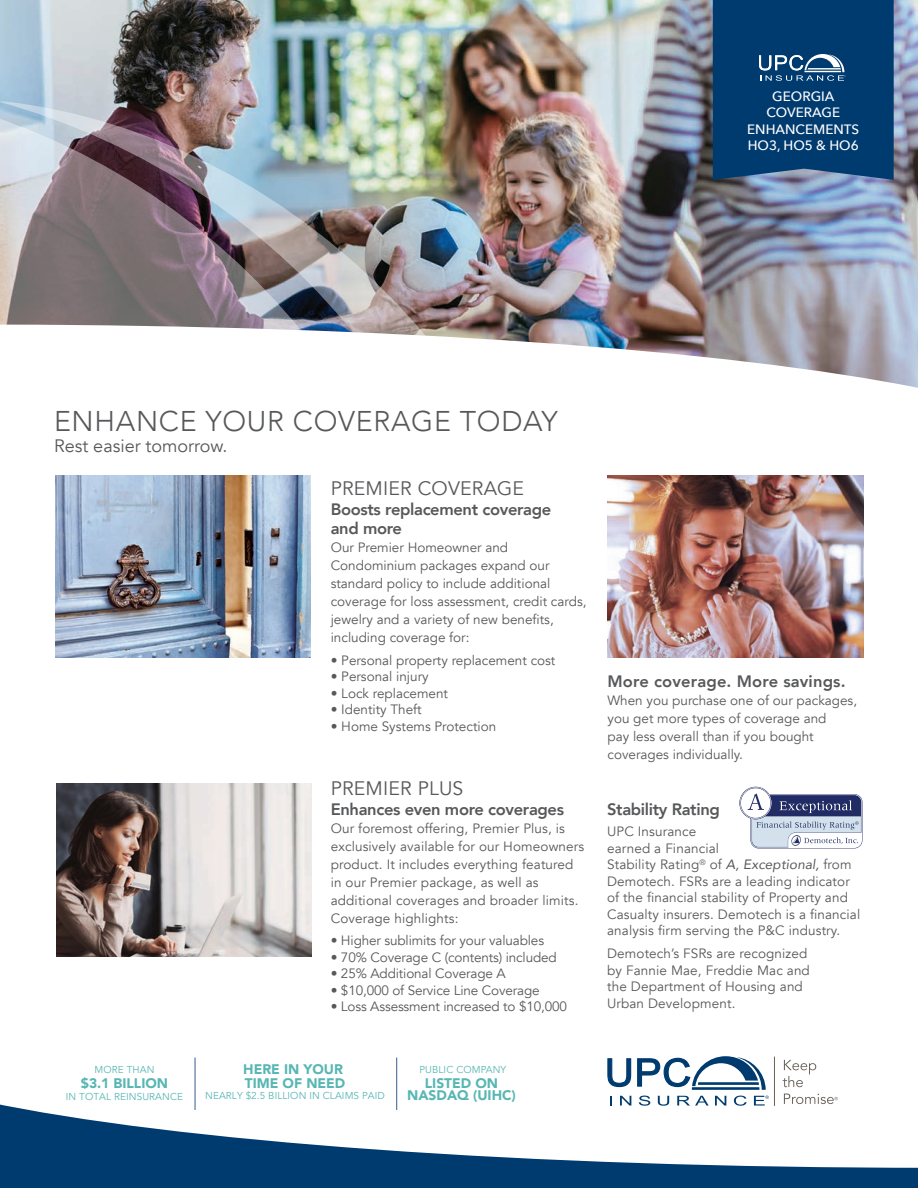
<style>
.page{position:relative;width:918px;height:1188px;background:#fff}
.page>*{position:absolute;margin:0;border:0;box-sizing:border-box;transform-origin:0 0}
.t1{font:300 28.5px "Avenir";letter-spacing:.025em;color:#57585a}
.t2{font:19.5px "Avenir";letter-spacing:.01em;color:#57585a}
.t3{font:18px "Avenir";color:#57585a}
.t4{font:800 16.5px/19.5px "Avenir";letter-spacing:-.02em;color:#57585a}
.t5{font:800 16.5px "Avenir";letter-spacing:.01em;color:#57585a}
.t6{font:900 13.8px/14.4px "Avenir";color:#58b7b3}
.t7{font:13.5px/18px "Avenir";color:#57585a}
.t8{font:500 13.5px/16.5px "Avenir Next";color:#fff;text-align:center}
.t9{font:9.9px "Avenir";letter-spacing:.01em;color:#58b7b3}
.s1{font-style:italic}
</style>
<div class="page">
<img style="left:55px;top:476px;width:255px;height:182px">
<img style="left:608px;top:476px;width:256px;height:182px">
<img style="left:0;top:0;width:918px;height:388px">
<svg style="left:713px;top:0;width:181px;height:180px;background:#0a4275"></svg>
<svg style="left:0;top:1102px;width:918px;height:86px"></svg>
<img style="left:433px;top:101px;width:156px;height:266px">
<img style="left:0;top:80px;width:433px;height:287px">
<img style="left:56px;top:784px;width:256px;height:173px">
<svg style="left:739px;top:787px;width:123px;height:61px"></svg>
<svg style="left:610px;top:1096px;width:2px;height:10px"></svg>
<svg style="left:620px;top:1096px;width:11px;height:10px"></svg>
<svg style="left:639px;top:1096px;width:11px;height:10px"></svg>
<svg style="left:658px;top:1096px;width:11px;height:10px"></svg>
<svg style="left:677px;top:1096px;width:32px;height:10px"></svg>
<svg style="left:715px;top:1096px;width:11px;height:10px"></svg>
<svg style="left:734px;top:1096px;width:13px;height:10px"></svg>
<svg style="left:607px;top:1056px;width:159px;height:34px"></svg>
<hr style="left:774px;top:1057px;width:1px;height:49px;background:#696157">
<svg style="left:783px;top:1060px;width:33px;height:27px"></svg>
<svg style="left:784px;top:1094px;width:54px;height:10px"></svg>
<svg style="left:754px;top:1096px;width:15px;height:10px"></svg>
<hr style="left:396px;top:1058px;width:1px;height:52px;background:#355d8b">
<hr style="left:195px;top:1058px;width:1px;height:52px;background:#355d8b">
<p class="t8" style="left:747px;top:87px;width:114px">GEORGIA<br>COVERAGE<br>ENHANCEMENTS<br>HO3, HO5 &amp; HO6</p>
<h1 class="t1" style="left:54px;top:404px;width:505px">ENHANCE YOUR COVERAGE TODAY</h1>
<h3 class="t3" style="left:54px;top:435px;width:175px">Rest easier tomorrow.</h3>
<h2 class="t2" style="left:331px;top:477px;width:195px">PREMIER COVERAGE</h2>
<p class="t4" style="left:331px;top:499px;width:222px">Boosts replacement coverage and more</p>
<p class="t7" style="left:331px;top:539px;width:257px">Our Premier Homeowner and Condominium packages expand our standard policy to include additional coverage for loss assessment, credit cards, jewelry and a variety of new benefits, including coverage for:</p>
<p class="t7" style="left:331px;top:651px;width:226px">• Personal property replacement cost</p>
<p class="t7" style="left:331px;top:668px;width:99px">• Personal injury</p>
<p class="t7" style="left:331px;top:684px;width:119px">• Lock replacement</p>
<p class="t7" style="left:331px;top:701px;width:93px">• Identity Theft</p>
<p class="t7" style="left:331px;top:717px;width:167px">• Home Systems Protection</p>
<p class="t9" style="left:94px;top:1063px;width:62px">MORE THAN</p>
<p class="t9" style="left:66px;top:1090px;width:119px">IN TOTAL REINSURANCE</p>
<p class="t6" style="left:81px;top:1076px;width:89px">$3.1 BILLION</p>
<h2 class="t2" style="left:331px;top:777px;width:134px">PREMIER PLUS</h2>
<p class="t4" style="left:331px;top:799px;width:235px">Enhances even more coverages</p>
<p class="t7" style="left:331px;top:819px;width:255px">Our foremost offering, Premier Plus, is exclusively available for our Homeowners product. It includes everything featured in our Premier package, as well as additional coverages and broader limits.<br>Coverage highlights:</p>
<p class="t7" style="left:331px;top:932px;width:215px">• Higher sublimits for your valuables</p>
<p class="t7" style="left:331px;top:948px;width:228px">• 70% Coverage C (contents) included</p>
<p class="t7" style="left:331px;top:965px;width:177px">• 25% Additional Coverage A</p>
<p class="t7" style="left:331px;top:981px;width:210px">• $10,000 of Service Line Coverage</p>
<p class="t7" style="left:331px;top:998px;width:238px">• Loss Assessment increased to $10,000</p>
<p class="t6" style="left:243px;top:1061px;width:104px">HERE IN YOUR<br>TIME OF NEED</p>
<p class="t9" style="left:205px;top:1090px;width:181px">NEARLY $2.5 BILLION IN CLAIMS PAID</p>
<p class="t9" style="left:419px;top:1063px;width:88px">PUBLIC COMPANY</p>
<p class="t6" style="left:407px;top:1077px;width:110px;line-height:12.3px;text-align:center">LISTED ON<br>NASDAQ (UIHC)</p>
<p class="t5" style="left:608px;top:669px;width:240px">More coverage. More savings.</p>
<p class="t7" style="left:608px;top:692px;width:251px">When you purchase one of our packages, you get more types of coverage and<br>pay less overall than if you bought coverages individually.</p>
<p class="t4" style="left:607px;top:800px;width:114px">Stability Rating</p>
<p class="t7" style="left:607px;top:824px;width:255px;line-height:16.5px">UPC Insurance<br>earned a Financial<br>Stability Rating<sup>®</sup> of <span class="s1">A, Exceptional,</span> from Demotech. FSRs are a leading indicator of the financial stability of Property and Casualty insurers. Demotech is a financial analysis firm serving the P&amp;C industry.</p>
<p class="t7" style="left:607px;top:946px;width:204px;line-height:16.5px">Demotech’s FSRs are recognized by Fannie Mae, Freddie Mac and the Department of Housing and<br>Urban Development.</p>
</div>
